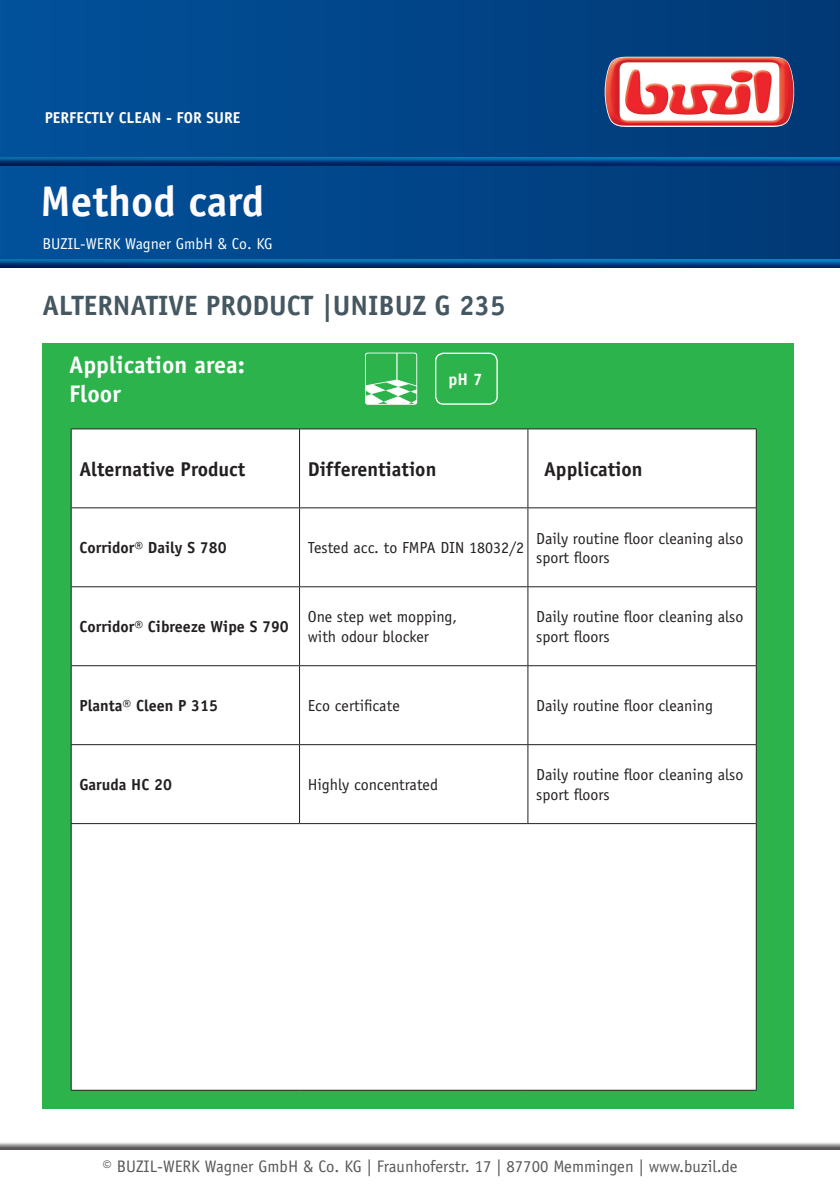
<style>
.page{position:relative;width:840px;height:1191px;background:#fff}
.page>*{position:absolute;margin:0;border:0;box-sizing:border-box;transform-origin:0 0}
.t1{font:700 42.8px "Officina Sans Std";color:#fffbfc}
.t2{font:700 28px "Officina Sans Std";color:#455760}
.t3{font:700 24px "Officina Sans Std";color:#fff}
.t4{font:700 20px "Officina Sans Std";color:#231f20}
.t5{font:16.8px "Officina Sans Std";color:#57585a}
.t6{font:700 16.8px "Officina Sans Std";color:#fff}
.t7{font:16px/19.2px "Officina Sans Std";color:#231f20}
.t8{font:700 16px "Officina Sans Std";color:#231f20}
.t9{font:15.8px "Officina Sans Std";color:#fffefc}
.t10{font:700 15.8px "Officina Sans Std";color:#fffefc}
</style>
<div class="page">
<div style="left:42px;top:343px;width:751px;height:766px;background:#2cb34b"></div>
<div style="left:0;top:0;width:839px;height:267px;background:linear-gradient(to right,#01519b,#013975)"></div>
<div style="left:0;top:155px;width:839px;height:9px;background:#1085ba;opacity:.75"></div>
<div style="left:0;top:157px;width:839px;height:10px;background:#01519b;opacity:.75"></div>
<div style="left:0;top:258px;width:839px;height:12px;background:#01519b;opacity:.75"></div>
<div style="left:0;top:1133px;width:839px;height:20px;background:#231f20;opacity:.75"></div>
<img style="left:604px;top:57px;width:189px;height:70px">
<div style="left:72px;top:429px;width:683px;height:661px;background:#fff"></div>
<hr style="left:299px;top:429px;width:1px;height:78px;background:#231f20">
<hr style="left:527px;top:429px;width:1px;height:78px;background:#231f20">
<hr style="left:755px;top:429px;width:1px;height:78px;background:#231f20">
<hr style="left:299px;top:508px;width:1px;height:78px;background:#231f20">
<hr style="left:527px;top:508px;width:1px;height:78px;background:#231f20">
<hr style="left:755px;top:508px;width:1px;height:78px;background:#231f20">
<hr style="left:299px;top:587px;width:1px;height:78px;background:#231f20">
<hr style="left:527px;top:587px;width:1px;height:78px;background:#231f20">
<hr style="left:755px;top:587px;width:1px;height:78px;background:#231f20">
<hr style="left:299px;top:666px;width:1px;height:78px;background:#231f20">
<hr style="left:527px;top:666px;width:1px;height:78px;background:#231f20">
<hr style="left:755px;top:666px;width:1px;height:78px;background:#231f20">
<hr style="left:299px;top:745px;width:1px;height:78px;background:#231f20">
<hr style="left:527px;top:745px;width:1px;height:78px;background:#231f20">
<hr style="left:755px;top:745px;width:1px;height:78px;background:#231f20">
<hr style="left:755px;top:824px;width:1px;height:266px;background:#231f20">
<hr style="left:71px;top:428px;width:228px;height:1px;background:#231f20">
<hr style="left:71px;top:429px;width:1px;height:78px;background:#231f20">
<hr style="left:299px;top:428px;width:228px;height:1px;background:#231f20">
<hr style="left:527px;top:428px;width:229px;height:1px;background:#231f20">
<hr style="left:71px;top:507px;width:228px;height:1px;background:#231f20">
<hr style="left:71px;top:508px;width:1px;height:78px;background:#231f20">
<hr style="left:299px;top:507px;width:228px;height:1px;background:#231f20">
<hr style="left:527px;top:507px;width:229px;height:1px;background:#231f20">
<hr style="left:71px;top:586px;width:228px;height:1px;background:#231f20">
<hr style="left:71px;top:587px;width:1px;height:78px;background:#231f20">
<hr style="left:299px;top:586px;width:228px;height:1px;background:#231f20">
<hr style="left:527px;top:586px;width:229px;height:1px;background:#231f20">
<hr style="left:71px;top:665px;width:228px;height:1px;background:#231f20">
<hr style="left:71px;top:666px;width:1px;height:78px;background:#231f20">
<hr style="left:299px;top:665px;width:228px;height:1px;background:#231f20">
<hr style="left:527px;top:665px;width:229px;height:1px;background:#231f20">
<hr style="left:71px;top:744px;width:228px;height:1px;background:#231f20">
<hr style="left:71px;top:745px;width:1px;height:78px;background:#231f20">
<hr style="left:299px;top:744px;width:228px;height:1px;background:#231f20">
<hr style="left:527px;top:744px;width:229px;height:1px;background:#231f20">
<hr style="left:71px;top:823px;width:228px;height:1px;background:#231f20">
<hr style="left:71px;top:824px;width:1px;height:266px;background:#231f20">
<hr style="left:299px;top:823px;width:228px;height:1px;background:#231f20">
<hr style="left:527px;top:823px;width:229px;height:1px;background:#231f20">
<hr style="left:71px;top:1090px;width:228px;height:1px;background:#231f20">
<hr style="left:299px;top:1090px;width:228px;height:1px;background:#231f20">
<hr style="left:527px;top:1090px;width:229px;height:1px;background:#231f20">
<div style="left:434px;top:352px;width:63px;height:53px;border:1px solid #fff;border-radius:8px"></div>
<svg style="left:365px;top:352px;width:52px;height:53px"></svg>
<p class="t10" style="left:45px;top:108px;width:197px">PERFECTLY CLEAN - FOR SURE</p>
<h1 class="t1" style="left:41px;top:175px;width:225px">Method card</h1>
<p class="t9" style="left:42px;top:234px;width:232px">BUZIL-WERK Wagner GmbH &amp; Co. KG</p>
<p class="t2" style="left:42px;top:288px;width:464px">ALTERNATIVE PRODUCT |UNIBUZ G 235</p>
<p class="t3" style="left:69px;top:350px;width:177px">Application area:</p>
<p class="t3" style="left:69px;top:379px;width:53px">Floor</p>
<p class="t6" style="left:448px;top:368px;width:35px">pH 7</p>
<p class="t4" style="left:79px;top:456px;width:167px">Alternative Product</p>
<p class="t4" style="left:307px;top:456px;width:130px">Differentiation</p>
<p class="t4" style="left:543px;top:456px;width:100px">Application</p>
<p class="t8" style="left:79px;top:537px;width:148px">Corridor® Daily S 780</p>
<p class="t7" style="left:307px;top:538px;width:218px">Tested acc. to FMPA DIN 18032/2</p>
<p class="t7" style="left:536px;top:528px;width:209px">Daily routine floor cleaning also sport floors</p>
<p class="t8" style="left:79px;top:616px;width:211px">Corridor® Cibreeze Wipe S 790</p>
<p class="t7" style="left:307px;top:607px;width:151px">One step wet mopping,</p>
<p class="t7" style="left:307px;top:626px;width:122px">with odour blocker</p>
<p class="t7" style="left:536px;top:607px;width:209px">Daily routine floor cleaning also sport floors</p>
<p class="t8" style="left:79px;top:695px;width:140px">Planta® Cleen P 315</p>
<p class="t7" style="left:307px;top:696px;width:93px">Eco certificate</p>
<p class="t7" style="left:536px;top:696px;width:178px">Daily routine floor cleaning</p>
<p class="t8" style="left:79px;top:774px;width:94px">Garuda HC 20</p>
<p class="t7" style="left:307px;top:775px;width:132px">Highly concentrated</p>
<p class="t7" style="left:536px;top:765px;width:209px">Daily routine floor cleaning also sport floors</p>
<p class="t5" style="left:102px;top:1156px;width:636px">© BUZIL-WERK Wagner GmbH &amp; Co. KG | Fraunhoferstr. 17 | 87700 Memmingen | www.buzil.de</p>
</div>
